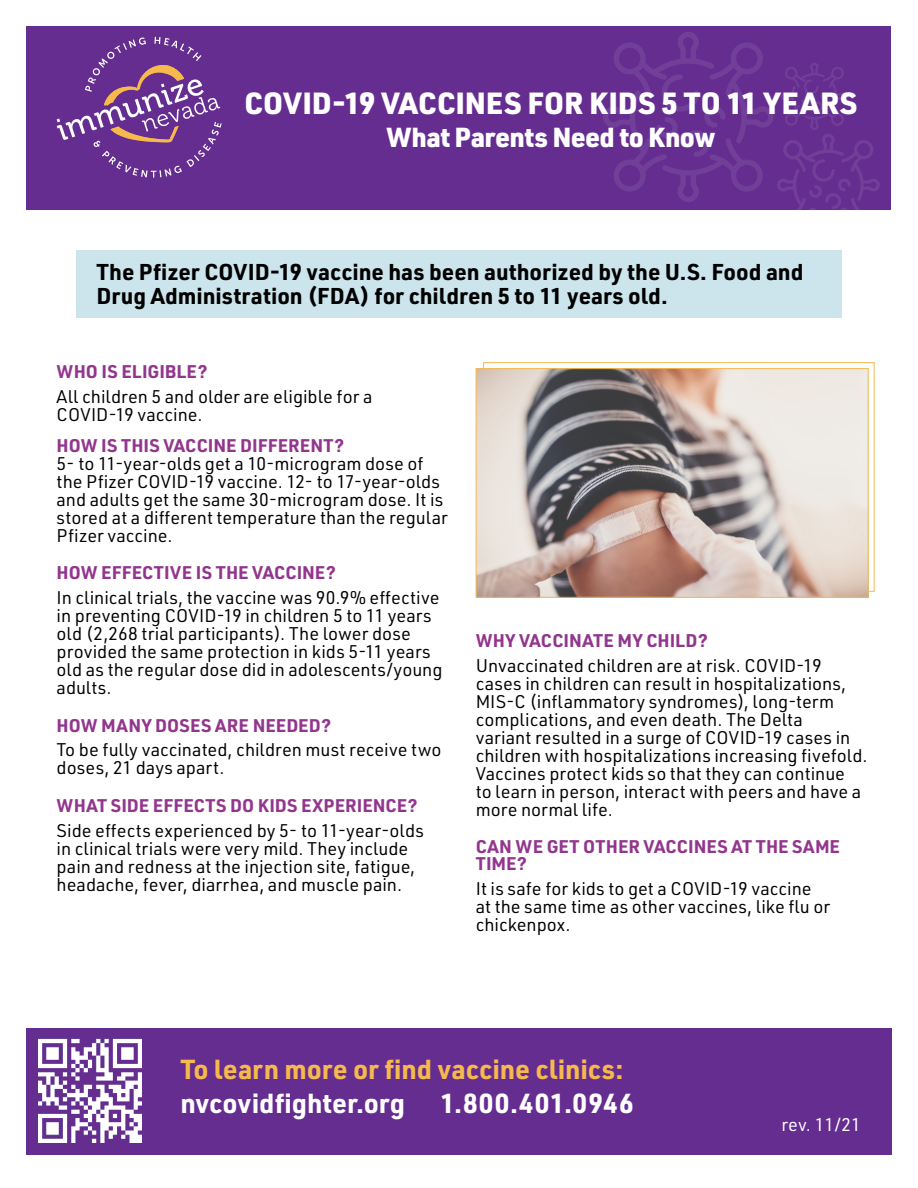
<style>
.page{position:relative;width:918px;height:1188px;background:#fff}
.page>*{position:absolute;margin:0;border:0;box-sizing:border-box;transform-origin:0 0}
.Paragraph_Style_1{font:900 30px "URWDIN";letter-spacing:.01em;color:#fff}
.CALL_TO_ACTION{font:700 27px "URWDIN";letter-spacing:-.005em;color:#f6b94c}
.Paragraph_Style_1-2{font:900 27px "URWDIN";letter-spacing:-.02em;color:#fff}
.CALL_TO_ACTION-2{font:700 27px "URWDIN";letter-spacing:.005em;color:#fff}
.CALL_TO_ACTION-3{font:700 27px "URWDIN";letter-spacing:.045em;color:#fff}
.BULLET_BODY{font:700 22.5px/24px "URWDIN";color:#000}
.BULLET_BODY-2{font:18px/18px "URWDIN";color:#000}
.subhead{font:700 18px/17.2px "URWDIN";letter-spacing:.005em;color:#92368d}
.subhead-2{font:18px/18px "URWDIN";color:#000}
.sub_sub{font:700 18px "URWDIN";color:#92368d}
.BULLET_BODY-3{font:700 18px "URWDIN";letter-spacing:.01em;color:#92368d}
.t1{font:18px "URWDIN";color:#fff}
</style>
<div class="page">
<div style="left:27px;top:26px;width:864px;height:184px;background:#662d91"></div>
<svg style="left:603px;top:32px;width:277px;height:178px"></svg>
<div style="left:27px;top:1028px;width:864px;height:127px;background:#662d91"></div>
<img style="left:38px;top:1038px;width:104px;height:105px">
<svg style="left:57px;top:37px;width:165px;height:141px"></svg>
<div style="left:76px;top:250px;width:766px;height:68px;background:#cce5ed"></div>
<img style="left:478px;top:370px;width:389px;height:226px">
<div style="left:476px;top:368px;width:393px;height:230px;border:1px solid #f6b94c"></div>
<h1 class="Paragraph_Style_1" style="left:244px;top:83px;width:614px">COVID-19 VACCINES FOR KIDS 5 TO 11 YEARS</h1>
<h1 class="Paragraph_Style_1-2" style="left:386px;top:118px;width:331px">What Parents Need to Know</h1>
<p class="BULLET_BODY" style="left:96px;top:259px;width:709px">The Pfizer COVID-19 vaccine has been authorized by the U.S. Food and<br>Drug Administration (FDA) for children 5 to 11 years old.</p>
<h3 class="subhead" style="left:57px;top:363px;width:152px">WHO IS ELIGIBLE?</h3>
<p class="BULLET_BODY-2" style="left:57px;top:387px;width:317px">All children 5 and older are eligible for a<br>COVID-19 vaccine.</p>
<p class="sub_sub" style="left:57px;top:433px;width:289px">HOW IS THIS VACCINE DIFFERENT?</p>
<p class="BULLET_BODY-2" style="left:57px;top:454px;width:393px">5- to 11-year-olds get a 10-microgram dose of the Pfizer COVID-19 vaccine. 12- to 17-year-olds and adults get the same 30-microgram dose. It is stored at a different temperature than the regular Pfizer vaccine.</p>
<h3 class="subhead" style="left:57px;top:564px;width:281px">HOW EFFECTIVE IS THE VACCINE?</h3>
<p class="BULLET_BODY-2" style="left:57px;top:588px;width:387px">In clinical trials, the vaccine was 90.9% effective in preventing COVID-19 in children 5 to 11 years old (2,268 trial participants). The lower dose provided the same protection in kids 5-11 years old as the regular dose did in adolescents/young adults.</p>
<h3 class="subhead" style="left:57px;top:716px;width:276px">HOW MANY DOSES ARE NEEDED?</h3>
<p class="BULLET_BODY-2" style="left:57px;top:740px;width:386px">To be fully vaccinated, children must receive two doses, 21 days apart.</p>
<h3 class="subhead" style="left:57px;top:796px;width:363px">WHAT SIDE EFFECTS DO KIDS EXPERIENCE?</h3>
<p class="BULLET_BODY-2" style="left:57px;top:821px;width:369px">Side effects experienced by 5- to 11-year-olds in clinical trials were very mild. They include pain and redness at the injection site, fatigue, headache, fever, diarrhea, and muscle pain.</p>
<p class="BULLET_BODY-3" style="left:476px;top:628px;width:234px">WHY VACCINATE MY CHILD?</p>
<p class="BULLET_BODY-2" style="left:476px;top:656px;width:393px">Unvaccinated children are at risk. COVID-19 cases in children can result in hospitalizations, MIS-C (inflammatory syndromes), long-term complications, and even death. The Delta<br>variant resulted in a surge of COVID-19 cases in children with hospitalizations increasing fivefold.<br>Vaccines protect kids so that they can continue<br>to learn in person, interact with peers and have a more normal life.</p>
<h3 class="subhead" style="left:476px;top:837px;width:366px">CAN WE GET OTHER VACCINES AT THE SAME<br>TIME?</h3>
<h3 class="subhead-2" style="left:476px;top:879px;width:356px">It is safe for kids to get a COVID-19 vaccine at the same time as other vaccines, like flu or chickenpox.</h3>
<p class="CALL_TO_ACTION" style="left:180px;top:1050px;width:444px">To learn more or find vaccine clinics:</p>
<p class="CALL_TO_ACTION-2" style="left:180px;top:1085px;width:226px">nvcovidfighter.org</p>
<p class="CALL_TO_ACTION-3" style="left:441px;top:1085px;width:195px">1.800.401.0946</p>
<p class="t1" style="left:781px;top:1113px;width:81px">rev. 11/21</p>
</div>
